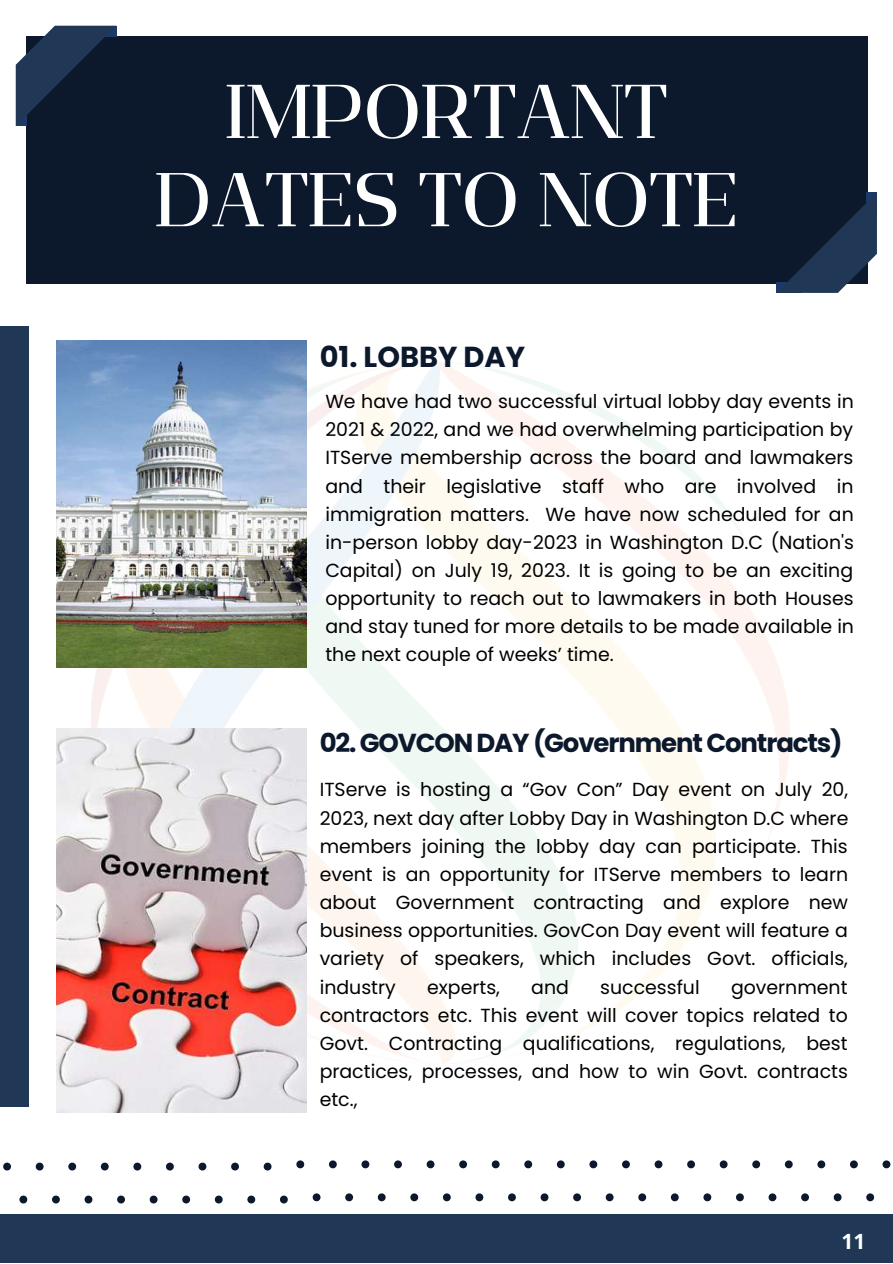
<style>
.page{position:relative;width:893px;height:1264px;background:#fff}
.page>*{position:absolute;margin:0;border:0;box-sizing:border-box;transform-origin:0 0}
.t1{font:75.9px/88.2px "Flatory Serif 400";color:#fff;text-align:center}
.t2{font:700 28.8px "Poppins";color:#0c182b}
.t3{font:700 25.95px "Poppins";letter-spacing:-.045em;color:#0c182b}
.t4{font:700 21px "Open Sans";color:#fff}
.t5{font:18.9px/28.2px "Poppins";color:#000;text-align:justify}
</style>
<div class="page">
<img style="left:91px;top:362px;width:698px;height:700px">
<div style="left:0;top:326px;width:29px;height:780px;background:#203856"></div>
<svg style="left:3px;top:1162px;width:8px;height:8px"></svg>
<svg style="left:36px;top:1162px;width:8px;height:8px"></svg>
<svg style="left:68px;top:1162px;width:8px;height:8px"></svg>
<svg style="left:101px;top:1162px;width:8px;height:8px"></svg>
<svg style="left:133px;top:1162px;width:8px;height:8px"></svg>
<svg style="left:166px;top:1162px;width:8px;height:8px"></svg>
<svg style="left:198px;top:1162px;width:8px;height:8px"></svg>
<svg style="left:231px;top:1162px;width:8px;height:8px"></svg>
<svg style="left:264px;top:1162px;width:7px;height:8px"></svg>
<svg style="left:19px;top:1195px;width:8px;height:8px"></svg>
<svg style="left:52px;top:1195px;width:8px;height:8px"></svg>
<svg style="left:85px;top:1195px;width:7px;height:8px"></svg>
<svg style="left:117px;top:1195px;width:8px;height:8px"></svg>
<svg style="left:150px;top:1195px;width:7px;height:8px"></svg>
<svg style="left:182px;top:1195px;width:8px;height:8px"></svg>
<svg style="left:215px;top:1195px;width:8px;height:8px"></svg>
<svg style="left:247px;top:1195px;width:8px;height:8px"></svg>
<svg style="left:280px;top:1195px;width:8px;height:8px"></svg>
<svg style="left:296px;top:1160px;width:8px;height:8px"></svg>
<svg style="left:329px;top:1160px;width:8px;height:8px"></svg>
<svg style="left:361px;top:1160px;width:8px;height:8px"></svg>
<svg style="left:394px;top:1160px;width:8px;height:8px"></svg>
<svg style="left:426px;top:1160px;width:8px;height:8px"></svg>
<svg style="left:459px;top:1160px;width:8px;height:8px"></svg>
<svg style="left:491px;top:1160px;width:8px;height:8px"></svg>
<svg style="left:524px;top:1160px;width:8px;height:8px"></svg>
<svg style="left:557px;top:1160px;width:7px;height:8px"></svg>
<svg style="left:589px;top:1160px;width:8px;height:8px"></svg>
<svg style="left:312px;top:1193px;width:8px;height:8px"></svg>
<svg style="left:345px;top:1193px;width:8px;height:8px"></svg>
<svg style="left:378px;top:1193px;width:7px;height:8px"></svg>
<svg style="left:410px;top:1193px;width:8px;height:8px"></svg>
<svg style="left:443px;top:1193px;width:7px;height:8px"></svg>
<svg style="left:475px;top:1193px;width:8px;height:8px"></svg>
<svg style="left:508px;top:1193px;width:8px;height:8px"></svg>
<svg style="left:540px;top:1193px;width:8px;height:8px"></svg>
<svg style="left:573px;top:1193px;width:8px;height:8px"></svg>
<svg style="left:605px;top:1193px;width:8px;height:8px"></svg>
<svg style="left:622px;top:1160px;width:7px;height:8px"></svg>
<svg style="left:654px;top:1160px;width:8px;height:8px"></svg>
<svg style="left:687px;top:1160px;width:8px;height:8px"></svg>
<svg style="left:719px;top:1160px;width:8px;height:8px"></svg>
<svg style="left:752px;top:1160px;width:8px;height:8px"></svg>
<svg style="left:784px;top:1160px;width:8px;height:8px"></svg>
<svg style="left:817px;top:1160px;width:8px;height:8px"></svg>
<svg style="left:850px;top:1160px;width:7px;height:8px"></svg>
<svg style="left:882px;top:1160px;width:8px;height:8px"></svg>
<svg style="left:638px;top:1193px;width:8px;height:8px"></svg>
<svg style="left:670px;top:1193px;width:8px;height:8px"></svg>
<svg style="left:703px;top:1193px;width:8px;height:8px"></svg>
<svg style="left:736px;top:1193px;width:7px;height:8px"></svg>
<svg style="left:768px;top:1193px;width:8px;height:8px"></svg>
<svg style="left:801px;top:1193px;width:7px;height:8px"></svg>
<svg style="left:833px;top:1193px;width:8px;height:8px"></svg>
<svg style="left:866px;top:1193px;width:8px;height:8px"></svg>
<div style="left:26px;top:36px;width:841px;height:247px;background:#0c182b"></div>
<svg style="left:16px;top:26px;width:100px;height:100px"></svg>
<svg style="left:776px;top:192px;width:100px;height:101px"></svg>
<img style="left:56px;top:341px;width:250px;height:326px">
<img style="left:56px;top:728px;width:250px;height:384px">
<div style="left:0;top:1214px;width:892px;height:48px;background:#203856"></div>
<h1 class="t1" style="left:155px;top:68px;width:584px">IMPORTANT<br>DATES TO NOTE</h1>
<h2 class="t2" style="left:319px;top:337px;width:207px">01. LOBBY DAY</h2>
<p class="t5" style="left:325px;top:387px;width:530px">We have had two successful virtual lobby day events in 2021 &amp; 2022, and we had overwhelming participation by ITServe membership across the board and lawmakers and their legislative staff who are involved in immigration matters. We have now scheduled for an in-person lobby day-2023 in Washington D.C (Nation's Capital) on July 19, 2023. It is going to be an exciting opportunity to reach out to lawmakers in both Houses and stay tuned for more details to be made available in the next couple of weeks’ time.</p>
<h3 class="t3" style="left:319px;top:724px;width:524px">02. GOVCON DAY (Government Contracts)</h3>
<p class="t5" style="left:319px;top:775px;width:530px">ITServe is hosting a “Gov Con” Day event on July 20, 2023, next day after Lobby Day in Washington D.C where members joining the lobby day can participate. This event is an opportunity for ITServe members to learn about Government contracting and explore new business opportunities. GovCon Day event will feature a variety of speakers, which includes Govt. officials, industry</p>
<p class="t5" style="left:427px;top:972px;width:74px">experts,</p>
<p class="t5" style="left:531px;top:972px;width:39px">and</p>
<p class="t5" style="left:600px;top:972px;width:101px">successful</p>
<p class="t5" style="left:319px;top:972px;width:529px;text-indent:411px">government contractors etc. This event will cover topics related to Govt. Contracting qualifications, regulations, best practices, processes, and how to win Govt. contracts etc.,</p>
<p class="t4" style="left:841px;top:1226px;width:25px">11</p>
</div>
